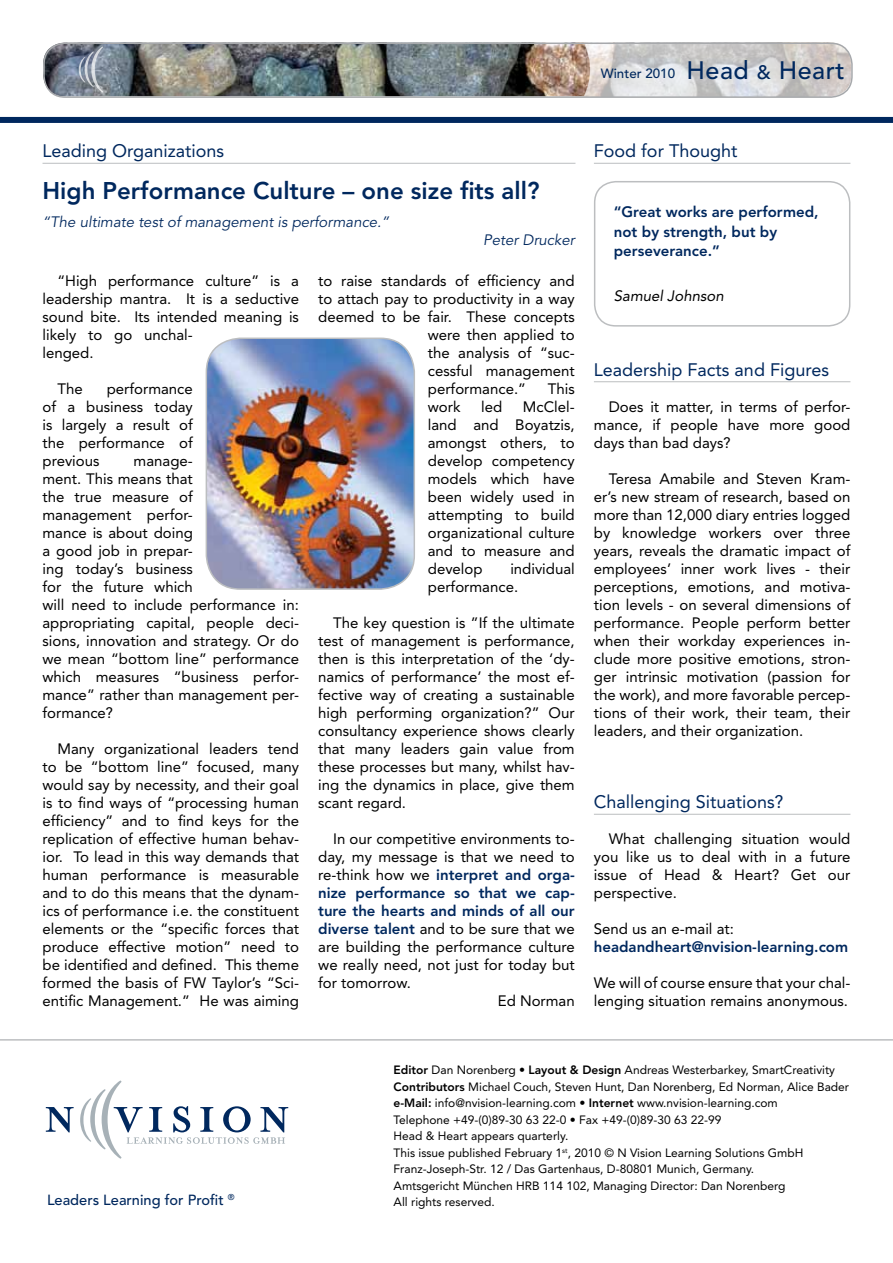
<style>
.page{position:relative;width:893px;height:1263px;background:#fff}
.page>*{position:absolute;margin:0;border:0;box-sizing:border-box;transform-origin:0 0}
.t1{font:800 24px "Avenir";color:#00285e}
.t2{font:18px "Avenir";color:#00285e}
.t3{font:15px/18px "Avenir";color:#000;text-align:justify}
.t4{font:800 15px/19.5px "Avenir";color:#00285e}
.t5{font:italic 15px "Avenir";color:#00285e}
.t6{font:italic 15px "Avenir";color:#000}
.t7{font:500 14.55px "Avenir";color:#00285e}
.t8{font:500 13.35px "Avenir";color:#00285e}
.t9{font:12px/16.5px "Avenir";color:#000}
.s1{font-size:25.05px}
.s2{font-size:19.5px}
.s3{font-weight:400;color:#000}
.s4{font-weight:800;color:#00285e}
.s5{font-weight:800}
</style>
<div class="page">
<div style="left:0;top:117px;width:893px;height:6px;background:#00285e"></div>
<hr style="left:0;top:1039px;width:893px;height:1px;background:#bcbec0">
<svg style="left:46px;top:1107px;width:28px;height:25px"></svg>
<svg style="left:80px;top:1080px;width:208px;height:78px"></svg>
<img style="left:43px;top:43px;width:541px;height:52px">
<svg style="left:584px;top:43px;width:266px;height:52px;background:#d3d1d0"></svg>
<svg style="left:79px;top:47px;width:24px;height:45px"></svg>
<hr style="left:43px;top:163px;width:532px;height:1px;background:#bcbec0">
<hr style="left:594px;top:163px;width:256px;height:1px;background:#bcbec0">
<div style="left:594px;top:181px;width:256px;height:146px;border:2px solid #bcbec0;border-radius:21px"></div>
<div style="left:43px;top:43px;width:810px;height:55px;border:2px solid #a7a9ac;border-radius:21px"></div>
<hr style="left:594px;top:381px;width:256px;height:1px;background:#bcbec0">
<hr style="left:594px;top:814px;width:256px;height:1px;background:#bcbec0">
<img style="left:206px;top:338px;width:208px;height:251px">
<div style="left:206px;top:338px;width:209px;height:252px;border:2px solid #bcbec0;border-radius:34px"></div>
<p class="t8" style="left:601px;top:65px;width:245px">Winter 2010 <span class="s1">Head</span> <span class="s2">&amp;</span> <span class="s1">Heart</span></p>
<p class="t2" style="left:43px;top:141px;width:183px">Leading Organizations</p>
<h1 class="t1" style="left:43px;top:177px;width:498px">High Performance Culture – one size fits all?</h1>
<p class="t5" style="left:43px;top:214px;width:348px">“The ultimate test of management is performance.”</p>
<p class="t5" style="left:483px;top:232px;width:93px">Peter Drucker</p>
<p class="t3" style="left:43px;top:272px;width:258px;text-align:left;text-indent:15px">“High performance culture” is a leadership mantra. It is a seductive sound bite. Its intended meaning is likely to go unchal-<br>lenged.</p>
<p class="t3" style="left:57px;top:380px;width:27px">The</p>
<p class="t3" style="left:43px;top:380px;width:152px;text-indent:64px">performance of a business today is largely a result of the performance of previous</p>
<p class="t3" style="left:43px;top:452px;width:258px;text-align:left;text-indent:91px">manage-<br>ment. This means that<br>the true measure of<br>management perfor-<br>mance is about doing<br>a good job in prepar-<br>ing today’s business<br>for the future which<br>will need to include performance in: appropriating capital, people deci&shy;sions, innovation and strategy. Or do we mean “bottom line” performance which measures “business perfor&shy;mance” rather than management per&shy;formance?</p>
<p class="t3" style="left:43px;top:740px;width:258px;text-indent:15px">Many organizational leaders tend to be “bottom line” focused, many would say by necessity, and their goal is to find ways of “processing human efficiency” and to find keys for the replication of effective human behav&shy;ior. To lead in this way demands that human performance is measurable and to do this means that the dynam&shy;ics of performance i.e. the constituent elements or the “specific forces that produce effective motion” need to be identified and defined. This theme formed the basis of FW Taylor’s “Sci&shy;entific Management.” He was aiming</p>
<p class="t3" style="left:318px;top:272px;width:258px">to raise standards of efficiency and</p>
<p class="t3" style="left:318px;top:290px;width:258px">to attach pay to productivity in a way</p>
<p class="t3" style="left:318px;top:308px;width:258px">deemed to be fair. These concepts</p>
<p class="t3" style="left:428px;top:326px;width:148px">were then applied to</p>
<p class="t3" style="left:428px;top:344px;width:148px">the analysis of “suc-</p>
<p class="t3" style="left:428px;top:362px;width:148px">cessful management</p>
<p class="t3" style="left:428px;top:380px;width:100px">performance.”</p>
<p class="t3" style="left:548px;top:380px;width:28px">This</p>
<p class="t3" style="left:428px;top:398px;width:34px">work</p>
<p class="t3" style="left:481px;top:398px;width:23px">led</p>
<p class="t3" style="left:428px;top:398px;width:148px;text-indent:95px">McClel&shy;land and Boyatzis, amongst others, to develop competency models which have been widely used in attempting to build organizational culture and to measure and develop</p>
<p class="t3" style="left:428px;top:560px;width:148px;text-indent:83px">individual performance.</p>
<p class="t3" style="left:318px;top:614px;width:258px;text-indent:15px">The key question is ”If the ultimate test of management is performance, then is this interpretation of the ‘dy&shy;namics of performance’ the most ef&shy;fective way of creating a sustainable high performing organization?” Our consultancy experience shows clearly that many leaders gain value from these processes but many, whilst hav&shy;ing the dynamics in place, give them scant regard.</p>
<p class="t3" style="left:333px;top:830px;width:243px">In our competitive environments to-</p>
<p class="t3" style="left:318px;top:848px;width:258px">day, my message is that we need to</p>
<p class="t4" style="left:318px;top:865px;width:258px"><span class="s3">re-think how we</span> interpret and orga-</p>
<p class="t4" style="left:318px;top:883px;width:258px">nize performance so that we cap-</p>
<p class="t4" style="left:318px;top:901px;width:258px">ture the hearts and minds of all our</p>
<p class="t3" style="left:318px;top:920px;width:258px"><span class="s4">diverse talent</span> and to be sure that we</p>
<p class="t3" style="left:318px;top:938px;width:258px">are building the performance culture</p>
<p class="t3" style="left:318px;top:956px;width:258px">we really need, not just for today but</p>
<p class="t3" style="left:318px;top:974px;width:94px">for tomorrow.</p>
<p class="t3" style="left:498px;top:992px;width:78px">Ed Norman</p>
<p class="t2" style="left:594px;top:141px;width:145px">Food for Thought</p>
<p class="t4" style="left:614px;top:202px;width:206px">“Great works are performed, not by strength, but by perseverance.”</p>
<p class="t6" style="left:614px;top:287px;width:111px">Samuel Johnson</p>
<p class="t2" style="left:594px;top:359px;width:237px">Leadership Facts and Figures</p>
<p class="t3" style="left:594px;top:398px;width:258px;text-indent:15px">Does it matter, in terms of perfor&shy;mance, if people have more good days than bad days?</p>
<p class="t3" style="left:594px;top:470px;width:258px;text-indent:15px">Teresa Amabile and Steven Kram&shy;er’s new stream of research, based on more than 12,000 diary entries logged by knowledge workers over three years, reveals the dramatic impact of employees’ inner work lives - their perceptions, emotions, and motiva&shy;tion levels - on several dimensions of performance. People perform better when their workday experiences in&shy;clude more positive emotions, stron&shy;ger intrinsic motivation (passion for the work), and more favorable percep&shy;tions of their work, their team, their leaders, and their organization.</p>
<p class="t2" style="left:594px;top:791px;width:191px">Challenging Situations?</p>
<p class="t3" style="left:594px;top:830px;width:258px;text-indent:15px">What challenging situation would you like us to deal with in a future issue of Head &amp; Heart? Get our perspective.</p>
<p class="t3" style="left:594px;top:920px;width:142px">Send us an e-mail at:</p>
<p class="t4" style="left:594px;top:937px;width:256px">headandheart@nvision-learning.com</p>
<p class="t3" style="left:594px;top:974px;width:258px">We will of course ensure that your chal&shy;lenging situation remains anonymous.</p>
<p class="t7" style="left:47px;top:1191px;width:189px">Leaders Learning for Profit <sup>®</sup></p>
<p class="t9" style="left:394px;top:1062px;width:457px"><span class="s5">Editor</span> Dan Norenberg • <span class="s5">Layout &amp; Design</span> Andreas Westerbarkey, SmartCreativity <span class="s5">Contributors</span> Michael Couch, Steven Hunt, Dan Norenberg, Ed Norman, Alice Bader <span class="s5">e-Mail:</span> info@nvision-learning.com • <span class="s5">Internet</span> www.nvision-learning.com<br>Telephone +49-(0)89-30 63 22-0 • Fax +49-(0)89-30 63 22-99<br>Head &amp; Heart appears quarterly.<br>This issue published February 1<sup>st</sup>, 2010 © N Vision Learning Solutions GmbH Franz-Joseph-Str. 12 / Das Gartenhaus, D-80801 Munich, Germany.<br>Amtsgericht München HRB 114 102, Managing Director: Dan Norenberg<br>All rights reserved.</p>
</div>
